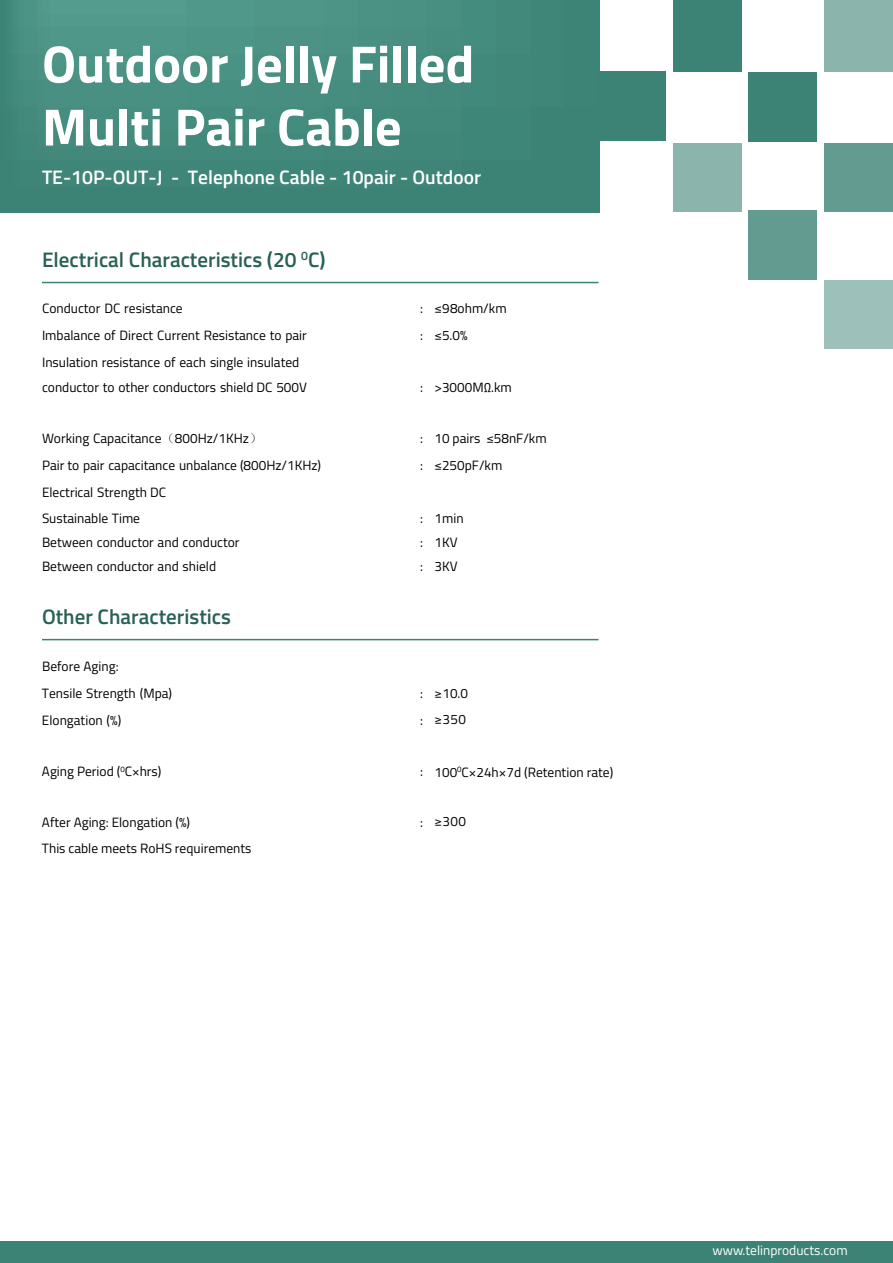
<style>
.page{position:relative;width:893px;height:1263px;background:#fff}
.page>*{position:absolute;margin:0;border:0;box-sizing:border-box;transform-origin:0 0}
.t1{font:700 52.5px/63px "Titillium Web";color:#fff}
.t2{font:600 21px "Titillium Web";color:#296055}
.t3{font:600 19.5px "Titillium Web";color:#fff}
.t4{font:13.5px/27px "Titillium Web";color:#000}
.t5{font:13.5px "Titillium Web";color:#fff}
.s1{font-family:"Sim Sun"}
</style>
<div class="page">
<svg style="left:0;top:0;width:599px;height:213px;background:#438a7d"></svg>
<div style="left:0;top:1242px;width:893px;height:21px;background:#3c8376"></div>
<div style="left:824px;top:0;width:69px;height:72px;background:#8ab4ac"></div>
<div style="left:748px;top:72px;width:69px;height:69px;background:#3c8376"></div>
<div style="left:748px;top:210px;width:69px;height:69px;background:#639b91"></div>
<div style="left:673px;top:0;width:69px;height:72px;background:#3c8376"></div>
<div style="left:824px;top:143px;width:69px;height:69px;background:#639b91"></div>
<div style="left:824px;top:280px;width:69px;height:68px;background:#9dc1ba"></div>
<div style="left:673px;top:143px;width:69px;height:69px;background:#8ab4ac"></div>
<div style="left:597px;top:72px;width:69px;height:69px;background:#3c8376"></div>
<hr style="left:42px;top:282px;width:557px;height:1px;background:#3c8376">
<hr style="left:42px;top:639px;width:557px;height:1px;background:#3c8376">
<h1 class="t1" style="left:42px;top:30px;width:434px">Outdoor Jelly Filled<br>Multi Pair Cable</h1>
<h3 class="t3" style="left:42px;top:162px;width:441px">TE-10P-OUT-J - Telephone Cable - 10pair - Outdoor</h3>
<h2 class="t2" style="left:42px;top:244px;width:285px">Electrical Characteristics (20 <sup>0</sup>C)</h2>
<p class="t4" style="left:42px;top:294px;width:142px">Conductor DC resistance</p>
<p class="t4" style="left:434px;top:294px;width:74px;text-indent:-14px">: ≤98ohm/km ≤5.0%</p>
<p class="t4" style="left:42px;top:321px;width:266px">Imbalance of Direct Current Resistance to pair</p>
<p class="t4" style="left:420px;top:321px;width:4px">:</p>
<p class="t4" style="left:42px;top:348px;width:266px;line-height:25.5px">Insulation resistance of each single insulated conductor to other conductors shield DC 500V</p>
<p class="t4" style="left:434px;top:373px;width:79px">&gt;3000MΩ.km</p>
<p class="t4" style="left:420px;top:373px;width:4px">:</p>
<p class="t4" style="left:42px;top:424px;width:222px">Working Capacitance<span class="s1">（</span>800Hz/1KHz<span class="s1">）</span></p>
<p class="t4" style="left:435px;top:424px;width:114px;text-indent:-14px">: 10 pairs ≤58nF/km ≤250pF/km</p>
<p class="t4" style="left:42px;top:451px;width:281px">Pair to pair capacitance unbalance (800Hz/1KHz)</p>
<p class="t4" style="left:420px;top:451px;width:4px">:</p>
<p class="t4" style="left:42px;top:479px;width:126px;line-height:25.5px">Electrical Strength DC<br>Sustainable Time</p>
<p class="t4" style="left:435px;top:504px;width:31px">1min</p>
<p class="t4" style="left:420px;top:504px;width:4px">:</p>
<p class="t4" style="left:42px;top:528px;width:199px">Between conductor and conductor</p>
<p class="t4" style="left:420px;top:528px;width:39px">: 1KV</p>
<p class="t4" style="left:42px;top:552px;width:176px">Between conductor and shield</p>
<p class="t4" style="left:420px;top:552px;width:39px">: 3KV</p>
<h2 class="t2" style="left:42px;top:601px;width:191px">Other Characteristics</h2>
<p class="t4" style="left:42px;top:652px;width:78px">Before Aging:</p>
<p class="t4" style="left:42px;top:679px;width:132px">Tensile Strength (Mpa)</p>
<p class="t4" style="left:420px;top:679px;width:4px">:</p>
<p class="t4" style="left:42px;top:706px;width:81px">Elongation (%)</p>
<p class="t4" style="left:420px;top:706px;width:4px">:</p>
<p class="t4" style="left:435px;top:680px;width:35px;line-height:25.3px">≥10.0 ≥350</p>
<p class="t4" style="left:42px;top:757px;width:121px">Aging Period (<sup>0</sup>C×hrs)</p>
<p class="t4" style="left:420px;top:757px;width:4px">:</p>
<p class="t4" style="left:435px;top:758px;width:180px">100<sup>0</sup>C×24h×7d (Retention rate)</p>
<p class="t4" style="left:42px;top:808px;width:150px">After Aging: Elongation (%)</p>
<p class="t4" style="left:420px;top:807px;width:47px">: ≥300</p>
<p class="t4" style="left:42px;top:834px;width:211px">This cable meets RoHS requirements</p>
<p class="t5" style="left:712px;top:1240px;width:137px">www.telinproducts.com</p>
</div>
